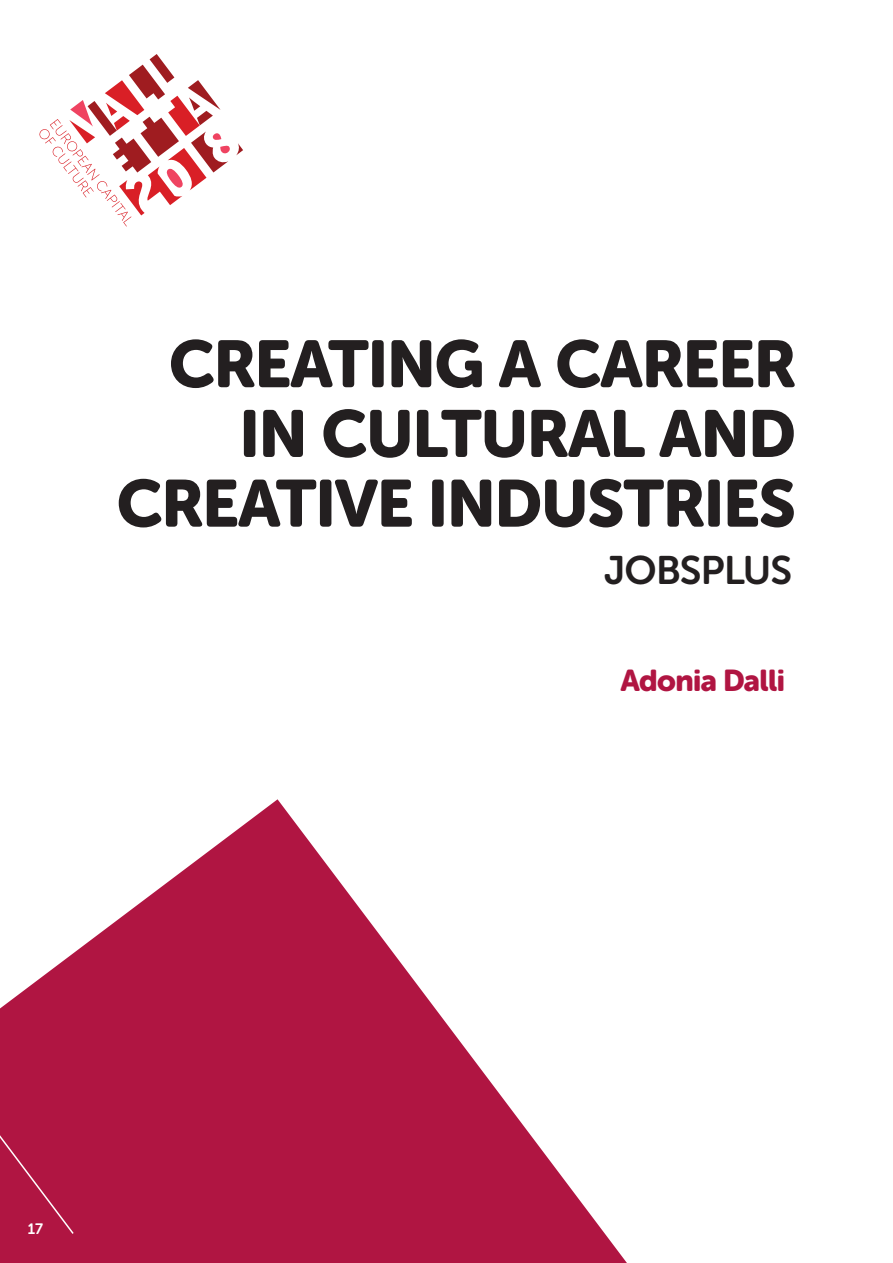
<style>
.page{position:relative;width:893px;height:1263px;background:#fff}
.page>*{position:absolute;margin:0;border:0;box-sizing:border-box;transform-origin:0 0}
.t1{font:65.85px/69.8px "Museo Sans Rounded 900";letter-spacing:-.02em;color:#231f20;text-align:right}
.t2{font:39.6px "Museo Sans Rounded 700";letter-spacing:-.02em;color:#231f20}
.t3{font:30px "Museo Sans Rounded 900";letter-spacing:-.02em;color:#b01542}
.t4{font:15px "Museo Sans Rounded 700";color:#fff}
</style>
<div class="page">
<svg style="left:236px;top:143px;width:7px;height:12px"></svg>
<svg style="left:39px;top:54px;width:191px;height:173px"></svg>
<svg style="left:0;top:799px;width:627px;height:464px;fill:#b01542"></svg>
<div style="left:0;top:1030px;width:75px;height:205px;background:#b01542"></div>
<p class="t1" style="left:117px;top:330px;width:681px">CREATING A CAREER<br>IN CULTURAL AND<br>CREATIVE INDUSTRIES</p>
<p class="t2" style="left:604px;top:548px;width:190px">JOBSPLUS</p>
<p class="t3" style="left:620px;top:664px;width:166px">Adonia Dalli</p>
<p class="t4" style="left:28px;top:1220px;width:17px">17</p>
</div>
